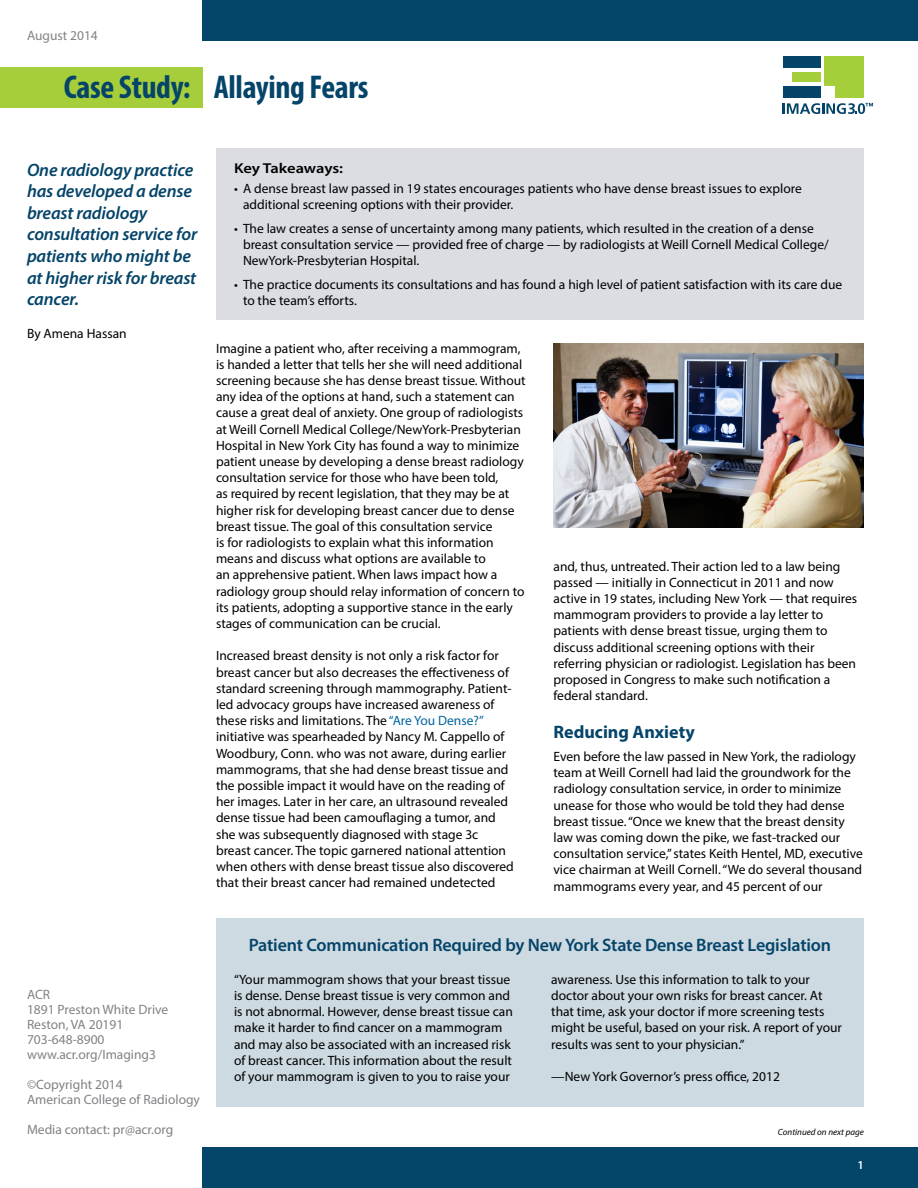
<style>
.page{position:relative;width:918px;height:1188px;background:#fff}
.page>*{position:absolute;margin:0;border:0;box-sizing:border-box;transform-origin:0 0}
.t1{font:700 condensed 33px "Myriad Pro";letter-spacing:-.01em;color:#054469}
.t2{font:italic 600 18px/21.6px "Myriad Pro";letter-spacing:-.01em;color:#054469}
.t3{font:600 18px "Myriad Pro";letter-spacing:-.01em;color:#054469}
.t4{font:700 18px "Myriad Pro";color:#054469}
.t5{font:600 14.4px "Myriad Pro";letter-spacing:-.01em;color:#000;scale:1.15 1}
.t6{font:13.5px/16.2px "Myriad Pro";color:#000}
.t7{font:13.5px/15px "Myriad Pro";color:#808285}
.t8{font:600 12px "Myriad Pro";color:#fff}
.t9{font:italic 9px "Myriad Pro";color:#000}
.s1{color:#0065a0}
</style>
<div class="page">
<div style="left:202px;top:0;width:716px;height:40px;background:#04456a"></div>
<div style="left:0;top:68px;width:202px;height:40px;background:#a6ce3a"></div>
<div style="left:202px;top:1148px;width:716px;height:40px;background:#04456a"></div>
<div style="left:783px;top:56px;width:38px;height:11px;background:#054469"></div>
<div style="left:792px;top:73px;width:29px;height:9px;background:#a5ce3b"></div>
<div style="left:783px;top:86px;width:38px;height:12px;background:#054469"></div>
<div style="left:824px;top:56px;width:40px;height:41px;background:#a5ce3b"></div>
<svg style="left:783px;top:103px;width:90px;height:11px"></svg>
<div style="left:824px;top:86px;width:11px;height:12px;background:#fff;border:1px solid #fff"></div>
<div style="left:216px;top:918px;width:648px;height:189px;background:#cddae1"></div>
<div style="left:216px;top:148px;width:648px;height:172px;background:#dbdde3"></div>
<img style="left:554px;top:344px;width:310px;height:183px">
<p class="t7" style="left:27px;top:28px;width:72px">August 2014</p>
<h1 class="t1" style="left:64px;top:67px;width:306px">Case Study: Allaying Fears</h1>
<h2 class="t2" style="left:27px;top:158px;width:172px">One radiology practice has developed a dense breast radiology consultation service for patients who might be at higher risk for breast cancer.</h2>
<p class="t6" style="left:27px;top:325px;width:101px">By Amena Hassan</p>
<p class="t5" style="left:234px;top:159px;width:96px">Key Takeaways:</p>
<p class="t6" style="left:243px;top:180px;width:560px;text-indent:-9px">• A dense breast law passed in 19 states encourages patients who have dense breast issues to explore additional screening options with their provider.</p>
<p class="t6" style="left:243px;top:220px;width:587px;text-indent:-9px">• The law creates a sense of uncertainty among many patients, which resulted in the creation of a dense breast consultation service — provided free of charge — by radiologists at Weill Cornell Medical College/<br>NewYork-Presbyterian Hospital.</p>
<p class="t6" style="left:243px;top:276px;width:601px;text-indent:-9px">• The practice documents its consultations and has found a high level of patient satisfaction with its care due to the team’s efforts.</p>
<p class="t6" style="left:216px;top:340px;width:311px">Imagine a patient who, after receiving a mammogram, is handed a letter that tells her she will need additional screening because she has dense breast tissue. Without any idea of the options at hand, such a statement can cause a great deal of anxiety. One group of radiologists at Weill Cornell Medical College/NewYork-Presbyterian Hospital in New York City has found a way to minimize patient unease by developing a dense breast radiology consultation service for those who have been told,<br>as required by recent legislation, that they may be at higher risk for developing breast cancer due to dense breast tissue. The goal of this consultation service<br>is for radiologists to explain what this information means and discuss what options are available to<br>an apprehensive patient. When laws impact how a radiology group should relay information of concern to its patients, adopting a supportive stance in the early stages of communication can be crucial.</p>
<p class="t6" style="left:216px;top:647px;width:299px">Increased breast density is not only a risk factor for breast cancer but also decreases the effectiveness of standard screening through mammography. Patient&shy;led advocacy groups have increased awareness of these risks and limitations. The <span class="s1">“Are You Dense?” </span>initiative was spearheaded by Nancy M. Cappello of Woodbury, Conn. who was not aware, during earlier mammograms, that she had dense breast tissue and the possible impact it would have on the reading of her images. Later in her care, an ultrasound revealed dense tissue had been camouflaging a tumor, and she was subsequently diagnosed with stage 3c breast cancer. The topic garnered national attention when others with dense breast tissue also discovered that their breast cancer had remained undetected</p>
<p class="t6" style="left:554px;top:558px;width:305px">and, thus, untreated. Their action led to a law being passed — initially in Connecticut in 2011 and now active in 19 states, including New York — that requires mammogram providers to provide a lay letter to patients with dense breast tissue, urging them to discuss additional screening options with their referring physician or radiologist. Legislation has been proposed in Congress to make such notification a federal standard.</p>
<h2 class="t4" style="left:554px;top:720px;width:143px">Reducing Anxiety</h2>
<p class="t6" style="left:554px;top:748px;width:311px">Even before the law passed in New York, the radiology team at Weill Cornell had laid the groundwork for the radiology consultation service, in order to minimize unease for those who would be told they had dense breast tissue. “Once we knew that the breast density law was coming down the pike, we fast-tracked our consultation service,” states Keith Hentel, MD, executive vice chairman at Weill Cornell. “We do several thousand mammograms every year, and 45 percent of our</p>
<p class="t7" style="left:27px;top:987px;width:143px">ACR<br>1891 Preston White Drive<br>Reston, VA 20191<br>703-648-8900 www.acr.org/Imaging3</p>
<p class="t7" style="left:27px;top:1077px;width:175px">©Copyright 2014<br>American College of Radiology</p>
<p class="t7" style="left:27px;top:1122px;width:148px">Media contact: pr@acr.org</p>
<h2 class="t3" style="left:249px;top:934px;width:584px">Patient Communication Required by New York State Dense Breast Legislation</h2>
<p class="t6" style="left:234px;top:971px;width:280px">“Your mammogram shows that your breast tissue is dense. Dense breast tissue is very common and is not abnormal. However, dense breast tissue can make it harder to find cancer on a mammogram and may also be associated with an increased risk of breast cancer. This information about the result of your mammogram is given to you to raise your</p>
<p class="t6" style="left:551px;top:971px;width:292px">awareness. Use this information to talk to your doctor about your own risks for breast cancer. At that time, ask your doctor if more screening tests might be useful, based on your risk. A report of your results was sent to your physician.”</p>
<p class="t6" style="left:551px;top:1068px;width:230px">—New York Governor’s press office, 2012</p>
<p class="t9" style="left:778px;top:1126px;width:88px">Continued on next page</p>
<p class="t8" style="left:858px;top:1157px;width:8px">1</p>
</div>
